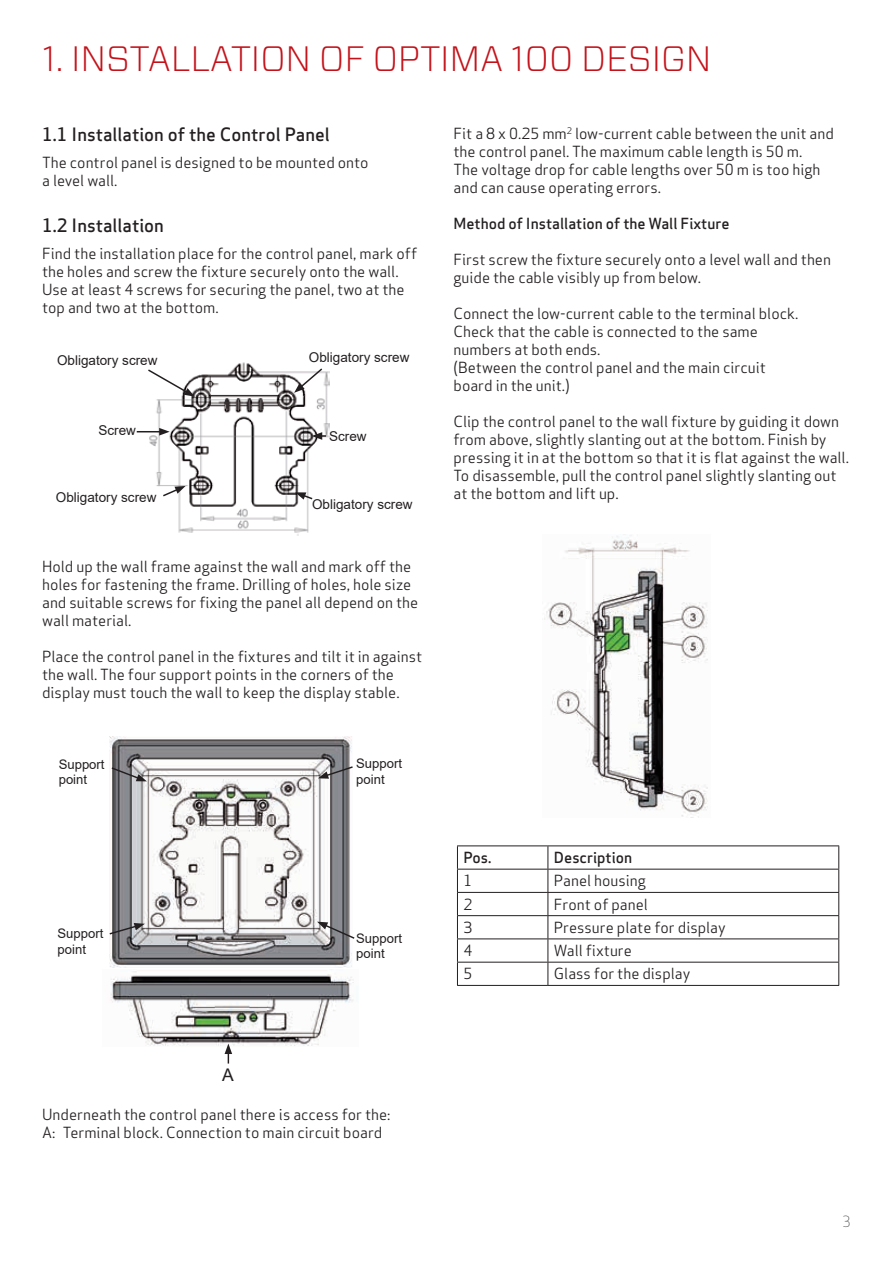
<style>
.page{position:relative;width:893px;height:1263px;background:#fff}
.page>*{position:absolute;margin:0;border:0;box-sizing:border-box;transform-origin:0 0}
.t1{font:300 35.25px "Vitesse Sans";color:#c4121a}
.t2{font:500 18px "Apex Sans";color:#231f20}
.t3{font:17.4px "Arial";color:#231f20}
.t4{font:15px/18px "Apex Sans";color:#231f20}
.t5{font:500 15px "Apex Sans";color:#231f20}
.t6{font:300 15px "Apex Sans";color:#231f20}
.t7{font:13.5px "Arial";color:#231f20}
.t8{font:13.05px/15.8px "Arial";color:#231f20}
</style>
<div class="page">
<img style="left:149px;top:362px;width:180px;height:174px">
<svg style="left:148px;top:368px;width:47px;height:29px"></svg>
<svg style="left:294px;top:367px;width:30px;height:26px"></svg>
<svg style="left:312px;top:432px;width:14px;height:8px"></svg>
<svg style="left:137px;top:428px;width:33px;height:8px"></svg>
<svg style="left:161px;top:486px;width:25px;height:12px"></svg>
<svg style="left:295px;top:492px;width:19px;height:9px"></svg>
<img style="left:110px;top:737px;width:242px;height:231px">
<img style="left:110px;top:971px;width:244px;height:75px">
<svg style="left:225px;top:1043px;width:7px;height:20px"></svg>
<svg style="left:110px;top:766px;width:37px;height:15px"></svg>
<svg style="left:318px;top:765px;width:35px;height:14px"></svg>
<svg style="left:317px;top:922px;width:38px;height:18px"></svg>
<svg style="left:109px;top:923px;width:36px;height:13px"></svg>
<img style="left:544px;top:535px;width:164px;height:282px">
<hr style="left:457px;top:845px;width:91px;height:1px;background:#231f20">
<hr style="left:548px;top:845px;width:291px;height:1px;background:#231f20">
<hr style="left:457px;top:869px;width:91px;height:1px;background:#231f20">
<hr style="left:548px;top:869px;width:291px;height:1px;background:#231f20">
<hr style="left:457px;top:892px;width:91px;height:1px;background:#231f20">
<hr style="left:548px;top:892px;width:291px;height:1px;background:#231f20">
<hr style="left:457px;top:915px;width:91px;height:1px;background:#231f20">
<hr style="left:548px;top:915px;width:291px;height:1px;background:#231f20">
<hr style="left:457px;top:938px;width:91px;height:1px;background:#231f20">
<hr style="left:548px;top:938px;width:291px;height:1px;background:#231f20">
<hr style="left:457px;top:962px;width:91px;height:1px;background:#231f20">
<svg style="left:457px;top:846px;width:1px;height:139px"></svg>
<hr style="left:548px;top:962px;width:291px;height:1px;background:#231f20">
<svg style="left:548px;top:846px;width:1px;height:139px"></svg>
<svg style="left:838px;top:846px;width:1px;height:139px"></svg>
<hr style="left:457px;top:985px;width:91px;height:1px;background:#231f20">
<hr style="left:548px;top:985px;width:291px;height:1px;background:#231f20">
<h1 class="t1" style="left:43px;top:34px;width:670px">1. INSTALLATION OF OPTIMA 100 DESIGN</h1>
<p class="t2" style="left:42px;top:119px;width:289px">1.1 Installation of the Control Panel</p>
<p class="t4" style="left:42px;top:152px;width:328px">The control panel is designed to be mounted onto a level wall.</p>
<p class="t2" style="left:42px;top:210px;width:123px">1.2 Installation</p>
<p class="t4" style="left:42px;top:243px;width:376px">Find the installation place for the control panel, mark off the holes and screw the fixture securely onto the wall.<br>Use at least 4 screws for securing the panel, two at the top and two at the bottom.</p>
<p class="t7" style="left:57px;top:351px;width:102px">Obligatory screw</p>
<p class="t7" style="left:309px;top:348px;width:102px">Obligatory screw</p>
<p class="t7" style="left:98px;top:421px;width:39px">Screw</p>
<p class="t7" style="left:56px;top:488px;width:102px">Obligatory screw</p>
<p class="t7" style="left:329px;top:426px;width:39px">Screw</p>
<p class="t7" style="left:312px;top:494px;width:102px">Obligatory screw</p>
<p class="t4" style="left:42px;top:556px;width:378px">Hold up the wall frame against the wall and mark off the holes for fastening the frame. Drilling of holes, hole size and suitable screws for fixing the panel all depend on the wall material.</p>
<p class="t4" style="left:42px;top:646px;width:382px">Place the control panel in the fixtures and tilt it in against the wall. The four support points in the corners of the display must touch the wall to keep the display stable.</p>
<p class="t8" style="left:59px;top:756px;width:47px">Support point</p>
<p class="t8" style="left:58px;top:925px;width:47px">Support point</p>
<p class="t8" style="left:356px;top:756px;width:47px">Support point</p>
<p class="t8" style="left:356px;top:930px;width:47px">Support point</p>
<p class="t4" style="left:454px;top:123px;width:382px">Fit a 8 x 0.25 mm<sup>2</sup> low-current cable between the unit and the control panel. The maximum cable length is 50 m.<br>The voltage drop for cable lengths over 50 m is too high and can cause operating errors.</p>
<p class="t5" style="left:454px;top:210px;width:278px">Method of Installation of the Wall Fixture</p>
<p class="t4" style="left:454px;top:249px;width:379px">First screw the fixture securely onto a level wall and then guide the cable visibly up from below.</p>
<p class="t4" style="left:454px;top:303px;width:346px">Connect the low-current cable to the terminal block.<br>Check that the cable is connected to the same numbers at both ends.<br>(Between the control panel and the main circuit board in the unit.)</p>
<p class="t4" style="left:454px;top:411px;width:397px">Clip the control panel to the wall fixture by guiding it down from above, slightly slanting out at the bottom. Finish by pressing it in at the bottom so that it is flat against the wall.<br>To disassemble, pull the control panel slightly slanting out at the bottom and lift up.</p>
<p class="t5" style="left:463px;top:844px;width:29px">Pos.</p>
<p class="t5" style="left:554px;top:844px;width:80px">Description</p>
<p class="t4" style="left:463px;top:870px;width:10px">1</p>
<p class="t4" style="left:554px;top:870px;width:94px">Panel housing</p>
<p class="t4" style="left:463px;top:894px;width:10px">2</p>
<p class="t4" style="left:554px;top:894px;width:96px">Front of panel</p>
<p class="t4" style="left:463px;top:917px;width:10px">3</p>
<p class="t4" style="left:554px;top:917px;width:173px">Pressure plate for display</p>
<p class="t4" style="left:463px;top:940px;width:10px">4</p>
<p class="t4" style="left:554px;top:940px;width:80px">Wall fixture</p>
<p class="t4" style="left:463px;top:963px;width:10px">5</p>
<p class="t4" style="left:554px;top:963px;width:138px">Glass for the display</p>
<p class="t3" style="left:222px;top:1063px;width:13px">A</p>
<p class="t4" style="left:42px;top:1104px;width:350px">Underneath the control panel there is access for the:<br>A: Terminal block. Connection to main circuit board</p>
<p class="t6" style="left:842px;top:1212px;width:10px">3</p>
</div>
